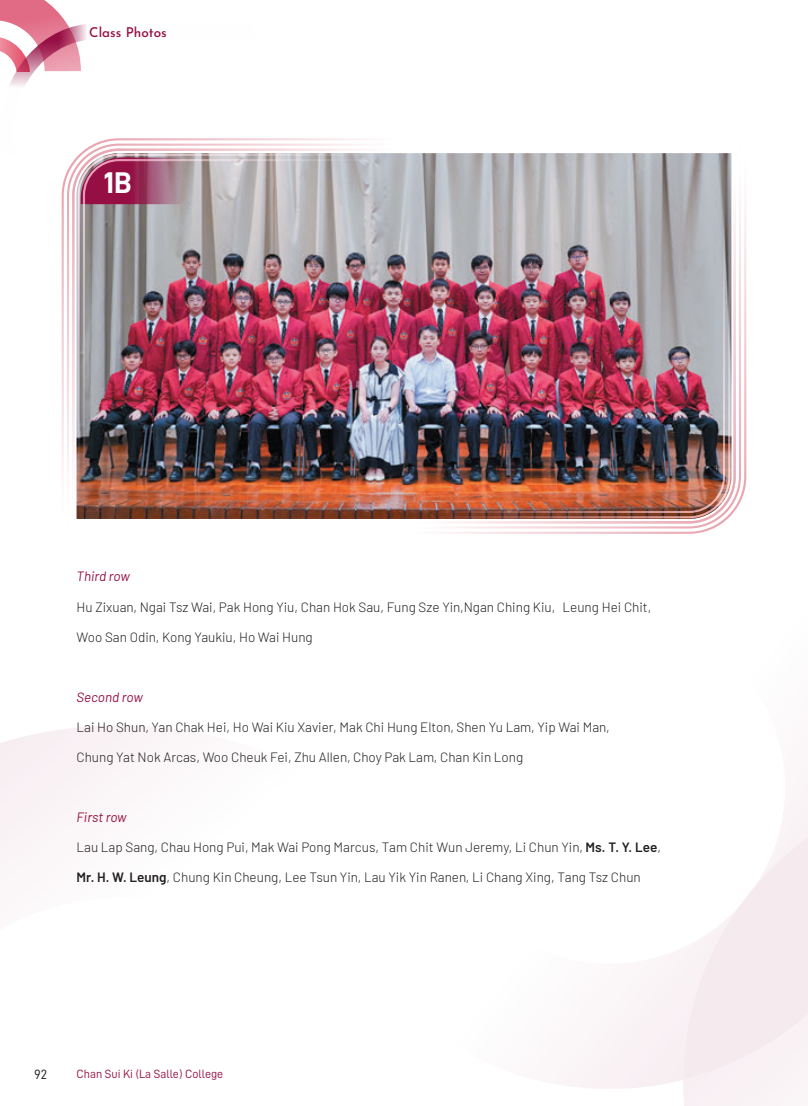
<style>
.page{position:relative;width:808px;height:1106px;background:#fff}
.page>*{position:absolute;margin:0;border:0;box-sizing:border-box;transform-origin:0 0}
.class{font:30px "D DIN PRO Bold";color:#fff}
.names{font:300 13.5px "Barlow";color:#231f20}
.names-2{font:italic 13.5px "Barlow";letter-spacing:-.005em;color:#950f44}
.t1{font:500 13.5px "Josefin Sans";color:#950f44}
.t2{font:13.5px "D DIN PRO Regular";color:#231f20}
.t3{font:12px "D DIN PRO Regular";color:#950f44}
.s1{font-weight:600}
</style>
<div class="page">
<div style="left:0;top:726px;width:166px;height:143px;background:#faf5f7"></div>
<svg style="left:564px;top:948px;width:119px;height:141px;fill:#faf4f6"></svg>
<svg style="left:683px;top:783px;width:125px;height:323px;fill:#faf3f6"></svg>
<svg style="left:683px;top:789px;width:125px;height:291px;fill:#f8f0f4"></svg>
<svg style="left:0;top:0;width:87px;height:86px"></svg>
<svg style="left:61px;top:138px;width:686px;height:396px"></svg>
<svg style="left:66px;top:142px;width:676px;height:387px"></svg>
<svg style="left:71px;top:147px;width:666px;height:378px"></svg>
<img style="left:77px;top:153px;width:654px;height:366px">
<img style="left:82px;top:158px;width:644px;height:356px">
<p class="t1" style="left:89px;top:21px;width:79px">Class Photos</p>
<p class="class" style="left:104px;top:166px;width:30px">1B</p>
<p class="names-2" style="left:77px;top:567px;width:55px">Third row</p>
<p class="names" style="left:77px;top:597px;width:576px">Hu Zixuan, Ngai Tsz Wai, Pak Hong Yiu, Chan Hok Sau, Fung Sze Yin,Ngan Ching Kiu, Leung Hei Chit,</p>
<p class="names" style="left:77px;top:627px;width:238px">Woo San Odin, Kong Yaukiu, Ho Wai Hung</p>
<p class="names-2" style="left:77px;top:687px;width:68px">Second row</p>
<p class="names" style="left:77px;top:717px;width:535px">Lai Ho Shun, Yan Chak Hei, Ho Wai Kiu Xavier, Mak Chi Hung Elton, Shen Yu Lam, Yip Wai Man,</p>
<p class="names" style="left:77px;top:747px;width:448px">Chung Yat Nok Arcas, Woo Cheuk Fei, Zhu Allen, Choy Pak Lam, Chan Kin Long</p>
<p class="names-2" style="left:77px;top:807px;width:52px">First row</p>
<p class="names" style="left:77px;top:837px;width:586px">Lau Lap Sang, Chau Hong Pui, Mak Wai Pong Marcus, Tam Chit Wun Jeremy, Li Chun Yin, <span class="s1">Ms. T. Y. Lee</span>,</p>
<p class="names" style="left:77px;top:867px;width:566px"><span class="s1">Mr. H. W. Leung</span>, Chung Kin Cheung, Lee Tsun Yin, Lau Yik Yin Ranen, Li Chang Xing, Tang Tsz Chun</p>
<p class="t2" style="left:34px;top:1067px;width:14px">92</p>
<p class="t3" style="left:77px;top:1067px;width:148px">Chan Sui Ki (La Salle) College</p>
</div>
